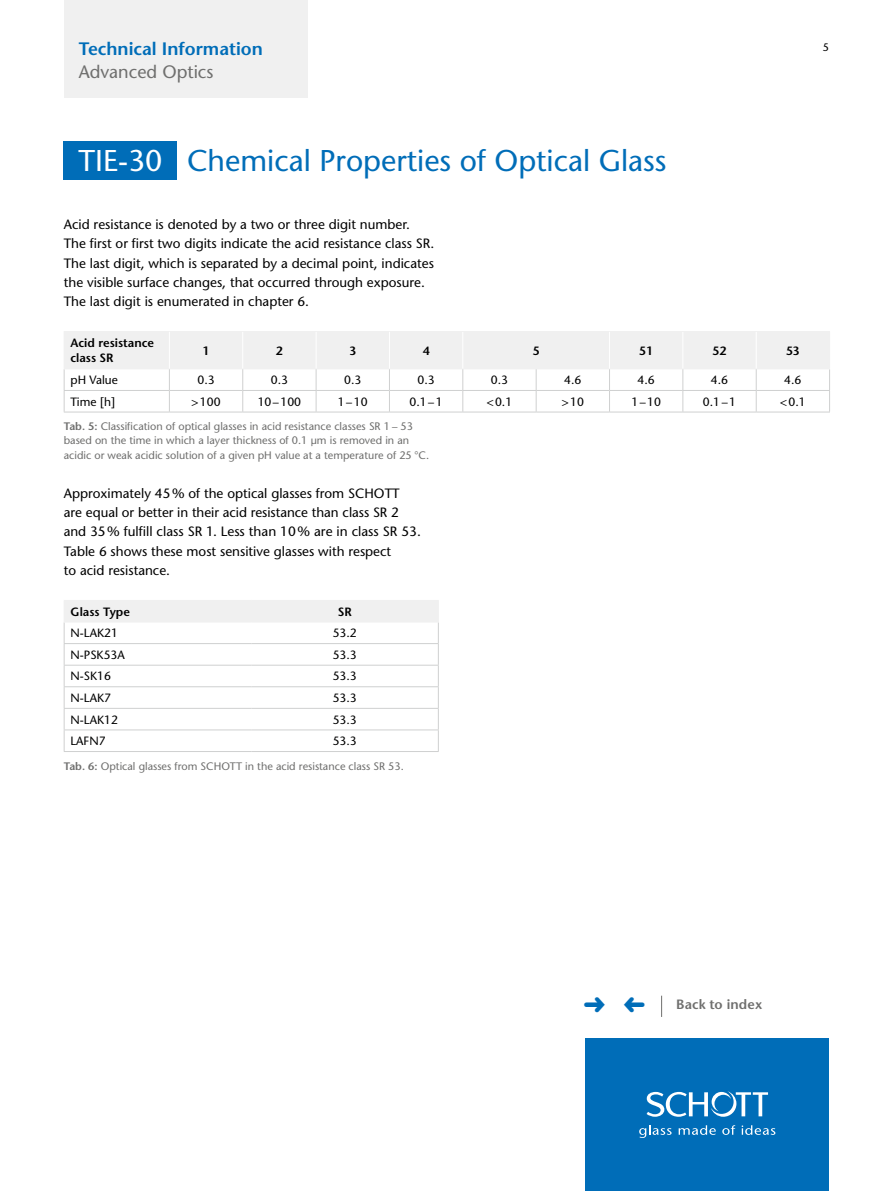
<style>
.page{position:relative;width:893px;height:1191px;background:#fff}
.page>*{position:absolute;margin:0;border:0;box-sizing:border-box;transform-origin:0 0}
.t1{font:500 30px "Stone Sans Std";color:#006db8}
.t2{font:600 18px "Stone Sans Std";color:#006db8}
.t3{font:500 18px "Stone Sans Std";color:#6f6f6e}
.t4{font:500 13.5px/19.2px "Stone Sans Std";color:#000}
.t5{font:600 13.5px "Stone Sans Std";letter-spacing:.01em;color:#6f6f6e}
.t6{font:500 12px "Stone Sans Std";color:#000}
.t7{font:600 12px/15.8px "Stone Sans Std";color:#000}
.t8{font:500 10.8px/14.2px "Stone Sans Std";color:#6f6f6e}
.t9{font:500 10.8px "Stone Sans Std";color:#000}
.s1{color:#fff}
.s2{font-weight:600}
</style>
<div class="page">
<div style="left:585px;top:1038px;width:244px;height:153px;background:#006db8"></div>
<svg style="left:639px;top:1125px;width:33px;height:13px"></svg>
<svg style="left:679px;top:1125px;width:37px;height:9px"></svg>
<svg style="left:722px;top:1125px;width:13px;height:9px"></svg>
<svg style="left:742px;top:1125px;width:33px;height:9px"></svg>
<svg style="left:647px;top:1091px;width:121px;height:25px"></svg>
<div style="left:64px;top:0;width:244px;height:98px;background:#f0f0f0"></div>
<div style="left:64px;top:142px;width:113px;height:38px;background:#006db8"></div>
<hr style="left:64px;top:412px;width:105px;height:1px;background:#cfd0d0">
<hr style="left:169px;top:412px;width:74px;height:1px;background:#cfd0d0">
<hr style="left:243px;top:412px;width:73px;height:1px;background:#cfd0d0">
<hr style="left:316px;top:412px;width:73px;height:1px;background:#cfd0d0">
<hr style="left:389px;top:412px;width:74px;height:1px;background:#cfd0d0">
<hr style="left:463px;top:412px;width:73px;height:1px;background:#cfd0d0">
<hr style="left:536px;top:412px;width:73px;height:1px;background:#cfd0d0">
<hr style="left:609px;top:412px;width:74px;height:1px;background:#cfd0d0">
<hr style="left:683px;top:412px;width:73px;height:1px;background:#cfd0d0">
<hr style="left:756px;top:412px;width:74px;height:1px;background:#cfd0d0">
<svg style="left:64px;top:331px;width:766px;height:81px"></svg>
<hr style="left:169px;top:332px;width:1px;height:36px;background:#fff">
<hr style="left:242px;top:332px;width:1px;height:36px;background:#fff">
<hr style="left:316px;top:332px;width:1px;height:36px;background:#fff">
<hr style="left:389px;top:332px;width:1px;height:36px;background:#fff">
<hr style="left:462px;top:332px;width:1px;height:36px;background:#fff">
<hr style="left:609px;top:332px;width:1px;height:36px;background:#fff">
<hr style="left:682px;top:332px;width:1px;height:36px;background:#fff">
<hr style="left:756px;top:332px;width:1px;height:36px;background:#fff">
<hr style="left:64px;top:751px;width:187px;height:1px;background:#cfd0d0">
<hr style="left:251px;top:751px;width:188px;height:1px;background:#cfd0d0">
<svg style="left:64px;top:600px;width:375px;height:151px"></svg>
<hr style="left:64px;top:621px;width:187px;height:1px;background:#f0f0f0">
<hr style="left:251px;top:621px;width:188px;height:1px;background:#f0f0f0">
<svg style="left:661px;top:995px;width:1px;height:22px"></svg>
<h2 class="t2" style="left:79px;top:38px;width:186px">Technical Information</h2>
<p class="t9" style="left:823px;top:40px;width:8px">5</p>
<h2 class="t3" style="left:79px;top:61px;width:136px">Advanced Optics</h2>
<h1 class="t1" style="left:78px;top:143px;width:590px"><span class="s1">TIE-30</span> Chemical Properties of Optical Glass</h1>
<p class="t4" style="left:64px;top:215px;width:372px">Acid resistance is denoted by a two or three digit number.<br>The first or first two digits indicate the acid resistance class SR.<br>The last digit, which is separated by a decimal point, indicates the visible surface changes, that occurred through exposure.<br>The last digit is enumerated in chapter 6.</p>
<p class="t7" style="left:71px;top:335px;width:85px">Acid resistance class SR</p>
<p class="t7" style="left:203px;top:342px;width:8px">1</p>
<p class="t7" style="left:276px;top:342px;width:8px">2</p>
<p class="t7" style="left:349px;top:342px;width:8px">3</p>
<p class="t7" style="left:423px;top:342px;width:8px">4</p>
<p class="t7" style="left:533px;top:342px;width:8px">5</p>
<p class="t7" style="left:639px;top:342px;width:15px">51</p>
<p class="t7" style="left:713px;top:342px;width:15px">52</p>
<p class="t7" style="left:786px;top:342px;width:15px">53</p>
<p class="t6" style="left:71px;top:373px;width:49px">pH Value</p>
<p class="t6" style="left:197px;top:373px;width:19px">0.3</p>
<p class="t6" style="left:271px;top:373px;width:19px">0.3</p>
<p class="t6" style="left:344px;top:373px;width:19px">0.3</p>
<p class="t6" style="left:417px;top:373px;width:19px">0.3</p>
<p class="t6" style="left:491px;top:373px;width:19px">0.3</p>
<p class="t6" style="left:564px;top:373px;width:19px">4.6</p>
<p class="t6" style="left:637px;top:373px;width:19px">4.6</p>
<p class="t6" style="left:711px;top:373px;width:19px">4.6</p>
<p class="t6" style="left:784px;top:373px;width:19px">4.6</p>
<p class="t6" style="left:70px;top:394px;width:46px">Time [h]</p>
<p class="t6" style="left:192px;top:394px;width:31px">&gt;100</p>
<p class="t6" style="left:258px;top:394px;width:45px">10–100</p>
<p class="t6" style="left:338px;top:394px;width:31px">1–10</p>
<p class="t6" style="left:410px;top:394px;width:35px">0.1–1</p>
<p class="t6" style="left:487px;top:394px;width:27px">&lt;0.1</p>
<p class="t6" style="left:562px;top:394px;width:24px">&gt;10</p>
<p class="t6" style="left:631px;top:394px;width:31px">1–10</p>
<p class="t6" style="left:703px;top:394px;width:35px">0.1–1</p>
<p class="t6" style="left:780px;top:394px;width:27px">&lt;0.1</p>
<p class="t8" style="left:64px;top:419px;width:367px"><span class="s2">Tab. 5:</span> Classification of optical glasses in acid resistance classes SR 1 – 53 based on the time in which a layer thickness of 0.1 µm is removed in an acidic or weak acidic solution of a given pH value at a temperature of 25 °C.</p>
<p class="t4" style="left:64px;top:484px;width:359px">Approximately 45% of the optical glasses from SCHOTT are equal or better in their acid resistance than class SR 2 and 35% fulfill class SR 1. Less than 10% are in class SR 53.<br>Table 6 shows these most sensitive glasses with respect<br>to acid resistance.</p>
<p class="t7" style="left:71px;top:603px;width:61px">Glass Type</p>
<p class="t7" style="left:338px;top:603px;width:16px">SR</p>
<p class="t6" style="left:71px;top:626px;width:49px">N-LAK21</p>
<p class="t6" style="left:333px;top:626px;width:26px">53.2</p>
<p class="t6" style="left:71px;top:647px;width:56px">N-PSK53A</p>
<p class="t6" style="left:333px;top:647px;width:26px">53.3</p>
<p class="t6" style="left:71px;top:669px;width:42px">N-SK16</p>
<p class="t6" style="left:333px;top:669px;width:26px">53.3</p>
<p class="t6" style="left:71px;top:690px;width:42px">N-LAK7</p>
<p class="t6" style="left:333px;top:690px;width:26px">53.3</p>
<p class="t6" style="left:71px;top:712px;width:49px">N-LAK12</p>
<p class="t6" style="left:333px;top:712px;width:26px">53.3</p>
<p class="t6" style="left:71px;top:734px;width:37px">LAFN7</p>
<p class="t6" style="left:333px;top:734px;width:26px">53.3</p>
<p class="t8" style="left:64px;top:759px;width:342px"><span class="s2">Tab. 6:</span> Optical glasses from SCHOTT in the acid resistance class SR 53.</p>
<p class="t5" style="left:676px;top:995px;width:88px">Back to index</p>
</div>
